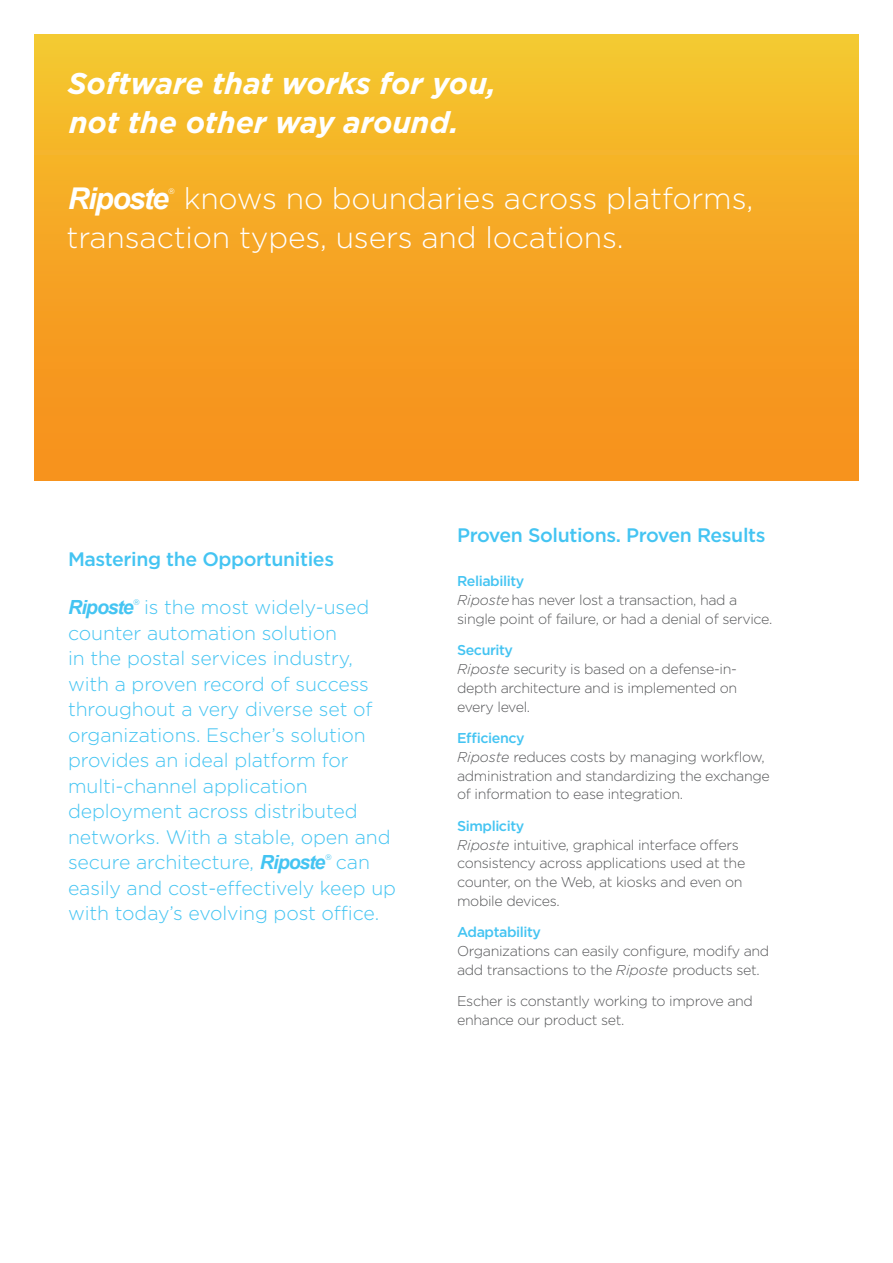
<style>
.page{position:relative;width:893px;height:1263px;background:#fff}
.page>*{position:absolute;margin:0;border:0;box-sizing:border-box;transform-origin:0 0}
.t1{font:300 30px/39px "Gotham";letter-spacing:-.005em;color:#fff}
.t2{font:italic 700 30px/39px "Gotham";letter-spacing:-.005em;color:#fff}
.t3{font:300 19.5px/25.5px "Gotham";letter-spacing:-.005em;color:#44c4f2}
.t4{font:500 19.5px "Gotham";letter-spacing:-.02em;color:#44c4f2}
.t5{font:300 14.25px/18.8px "Gotham";letter-spacing:-.025em;color:#57585a}
.t6{font:500 14.25px "Gotham";letter-spacing:-.03em;color:#44c4f2}
.s1{font-family:"Arial";font-weight:700;font-style:italic}
.s2{font-weight:500;color:#44c4f2}
.s3{font-style:italic}
</style>
<div class="page">
<div style="left:34px;top:34px;width:825px;height:446px;background:linear-gradient(to bottom,#f4c52e,#f78b1b)"></div>
<h1 class="t2" style="left:68px;top:63px;width:430px">Software that works for you, not the other way around.</h1>
<h1 class="t1" style="left:67px;top:178px;width:688px"><span class="s1">Riposte</span><sup>®</sup> knows no boundaries across platforms, transaction types, users and locations.</h1>
<h2 class="t4" style="left:68px;top:547px;width:268px">Mastering the Opportunities</h2>
<p class="t3" style="left:68px;top:594px;width:330px"><span class="s1">Riposte</span><sup>®</sup> is the most widely-used counter automation solution<br>in the postal services industry, with a proven record of success throughout a very diverse set of organizations. Escher’s solution provides an ideal platform for multi-channel application deployment across distributed networks. With a stable, open and secure architecture, <span class="s1">Riposte</span><sup>®</sup> can easily and cost-effectively keep up with today’s evolving post office.</p>
<h2 class="t4" style="left:457px;top:522px;width:310px">Proven Solutions. Proven Results</h2>
<p class="t5" style="left:457px;top:571px;width:317px"><span class="s2">Reliability<br></span><span class="s3">Riposte</span> has never lost a transaction, had a single point of failure, or had a denial of service.</p>
<p class="t5" style="left:457px;top:640px;width:282px"><span class="s2">Security<br></span><span class="s3">Riposte</span> security is based on a defense-in&shy;depth architecture and is implemented on every level.</p>
<p class="t5" style="left:457px;top:728px;width:314px"><span class="s2">Efficiency<br></span><span class="s3">Riposte</span> reduces costs by managing workflow, administration and standardizing the exchange of information to ease integration.</p>
<p class="t5" style="left:457px;top:816px;width:290px"><span class="s2">Simplicity<br></span><span class="s3">Riposte</span> intuitive, graphical interface offers consistency across applications used at the counter, on the Web, at kiosks and even on mobile devices.</p>
<p class="t6" style="left:457px;top:923px;width:85px">Adaptability</p>
<p class="t5" style="left:457px;top:941px;width:314px">Organizations can easily configure, modify and</p>
<p class="t5" style="left:457px;top:991px;width:297px">Escher is constantly working to improve and enhance our product set.</p>
<p class="t5" style="left:457px;top:960px;width:304px">add transactions to the <span class="s3">Riposte</span> products set.</p>
</div>
